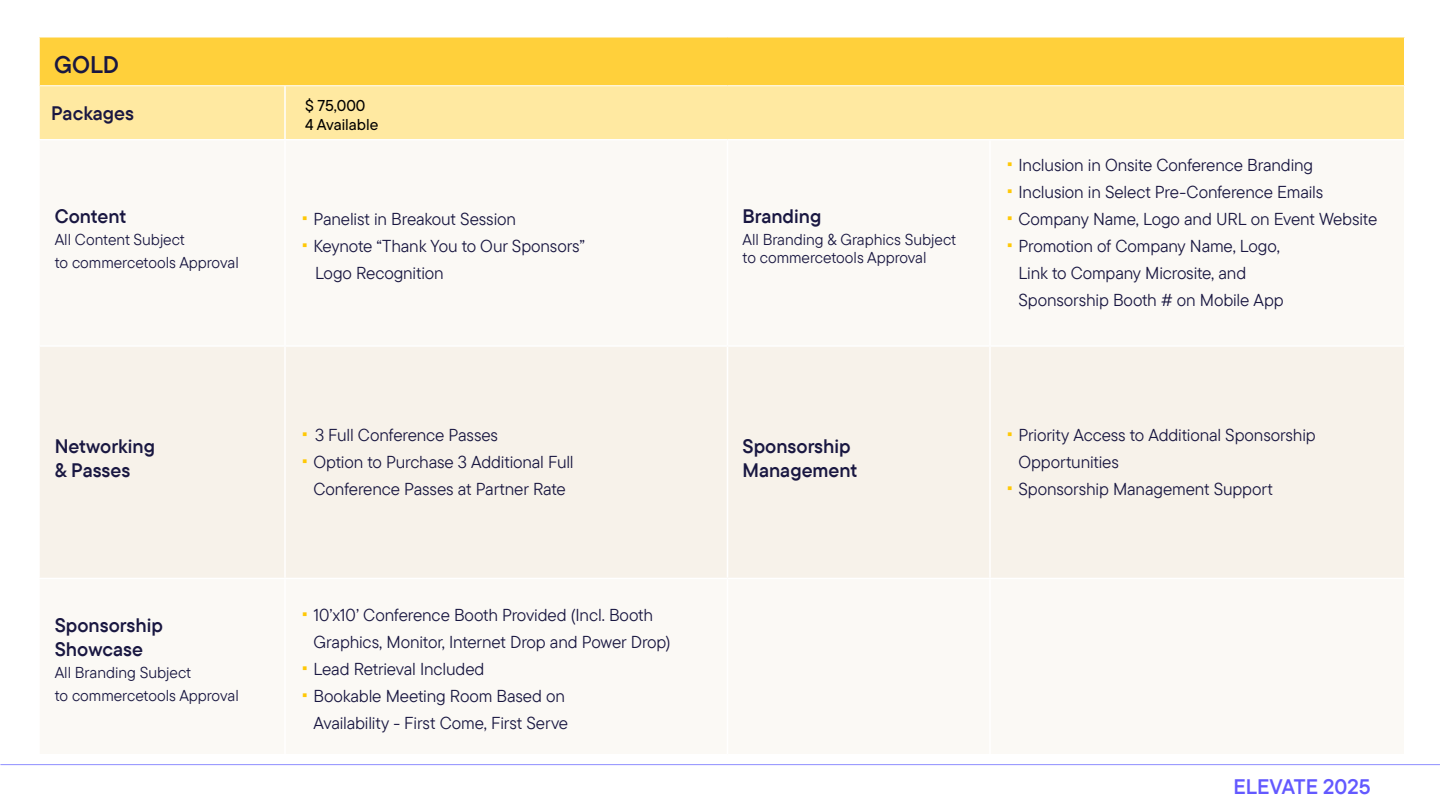
<style>
.page{position:relative;width:1440px;height:810px;background:#fff}
.page>*{position:absolute;margin:0;border:0;box-sizing:border-box;transform-origin:0 0}
.t1{font:24px "TT Commons Pro Db";color:#191741}
.t2{font:21px "TT Commons Pro Db";color:#6359ff}
.t3{font:19.5px/23.4px "TT Commons Pro Db";color:#191741}
.t4{font:17.25px/27px "TT Commons Pro";letter-spacing:-.01em;color:#191741}
.t5{font:15.75px/22.5px "TT Commons Pro";color:#191741}
.t6{font:500 15.75px/18.9px "TT Commons Pro";color:#000}
.s1{font-family:"PP Right Grotesk";font-weight:500;font-size:24px;color:#ffc806}
.s2{color:#fbf9f5}
.s3{color:#f7f2ea}
</style>
<div class="page">
<hr style="left:0;top:764px;width:1440px;height:1px;background:#8f8fff">
<div style="left:39px;top:37px;width:1366px;height:49px;background:#ffd03b"></div>
<div style="left:40px;top:86px;width:1364px;height:53px;background:#ffe9a1"></div>
<div style="left:40px;top:347px;width:1364px;height:231px;background:#f7f2ea"></div>
<hr style="left:284px;top:86px;width:2px;height:53px;background:#fff">
<hr style="left:284px;top:347px;width:2px;height:231px;background:#fff">
<hr style="left:727px;top:347px;width:1px;height:231px;background:#fff">
<hr style="left:989px;top:347px;width:2px;height:231px;background:#fff">
<hr style="left:38px;top:36px;width:247px;height:2px;background:#fff">
<hr style="left:38px;top:38px;width:2px;height:48px;background:#fff">
<hr style="left:285px;top:36px;width:443px;height:2px;background:#fff">
<hr style="left:728px;top:36px;width:262px;height:2px;background:#fff">
<hr style="left:990px;top:36px;width:416px;height:2px;background:#fff">
<hr style="left:1404px;top:38px;width:2px;height:48px;background:#fff">
<hr style="left:40px;top:85px;width:245px;height:1px;background:#fff">
<hr style="left:285px;top:85px;width:443px;height:1px;background:#fff">
<hr style="left:728px;top:85px;width:262px;height:1px;background:#fff">
<hr style="left:990px;top:85px;width:414px;height:1px;background:#fff">
<h1 class="t1" style="left:54px;top:47px;width:67px">GOLD</h1>
<p class="t3" style="left:51px;top:102px;width:84px">Packages</p>
<p class="t6" style="left:305px;top:96px;width:75px">$ 75,000<br>4 Available</p>
<p class="t3" style="left:55px;top:204px;width:73px">Content</p>
<p class="t5" style="left:55px;top:229px;width:186px">All Content Subject<br>to commercetools Approval</p>
<p class="t3" style="left:55px;top:435px;width:102px">Networking &amp; Passes</p>
<p class="t3" style="left:55px;top:614px;width:110px">Sponsorship<br>Showcase</p>
<p class="t5" style="left:55px;top:662px;width:186px">All Branding Subject<br>to commercetools Approval</p>
<p class="t4" style="left:300px;top:205px;width:218px"><span class="s1">•</span> Panelist in Breakout Session</p>
<p class="t4" style="left:315px;top:232px;width:272px;text-indent:-15px"><span class="s1">•</span> Keynote “Thank You to Our<span class="s2">I</span>Sponsors”<br>Logo Recognition</p>
<p class="t4" style="left:300px;top:421px;width:200px"><span class="s1">•</span> 3 Full Conference Passes</p>
<p class="t4" style="left:300px;top:448px;width:275px;text-align:center"><span class="s1">•</span> Option to Purchase 3 Additional Full<br>Conference Passes at Partner Rate</p>
<p class="t4" style="left:314px;top:601px;width:359px;text-indent:-14px"><span class="s1">•</span> 10’x10’ Conference Booth Provided (Incl. Booth<br>Graphics, Monitor, Internet Drop and Power Drop)</p>
<p class="t4" style="left:300px;top:655px;width:186px"><span class="s1">•</span> Lead Retrieval Included</p>
<p class="t4" style="left:300px;top:682px;width:270px;text-align:right"><span class="s1">•</span> Bookable Meeting Room Based on<br>Availability - First Come, First Serve</p>
<p class="t3" style="left:742px;top:204px;width:80px">Branding</p>
<p class="t5" style="left:742px;top:231px;width:215px;line-height:18px">All Branding &amp; Graphics Subject to commercetools Approval</p>
<p class="t4" style="left:1005px;top:151px;width:310px"><span class="s1">•</span> Inclusion in Onsite Conference Branding</p>
<p class="t4" style="left:1005px;top:178px;width:320px"><span class="s1">•</span> Inclusion in Select Pre-Conference Emails</p>
<p class="t4" style="left:1005px;top:205px;width:374px"><span class="s1">•</span> Company Name, Logo and URL on Event Website</p>
<p class="t4" style="left:1018px;top:232px;width:267px;text-indent:-14px"><span class="s1">•</span> Promotion of Company Name, Logo,<br>Link to Company Microsite, and<br>Sponsorship Booth # on Mobile App</p>
<p class="t3" style="left:742px;top:435px;width:116px">Sponsorship<br>Management</p>
<p class="t4" style="left:1018px;top:421px;width:299px;text-indent:-14px"><span class="s1">•</span> Priority Access to Additional<span class="s3">I</span>Sponsorship<br>Opportunities</p>
<p class="t4" style="left:1005px;top:475px;width:269px"><span class="s1">•</span> Sponsorship Management Support</p>
<p class="t2" style="left:1233px;top:771px;width:139px">ELEVATE 2025</p>
</div>
